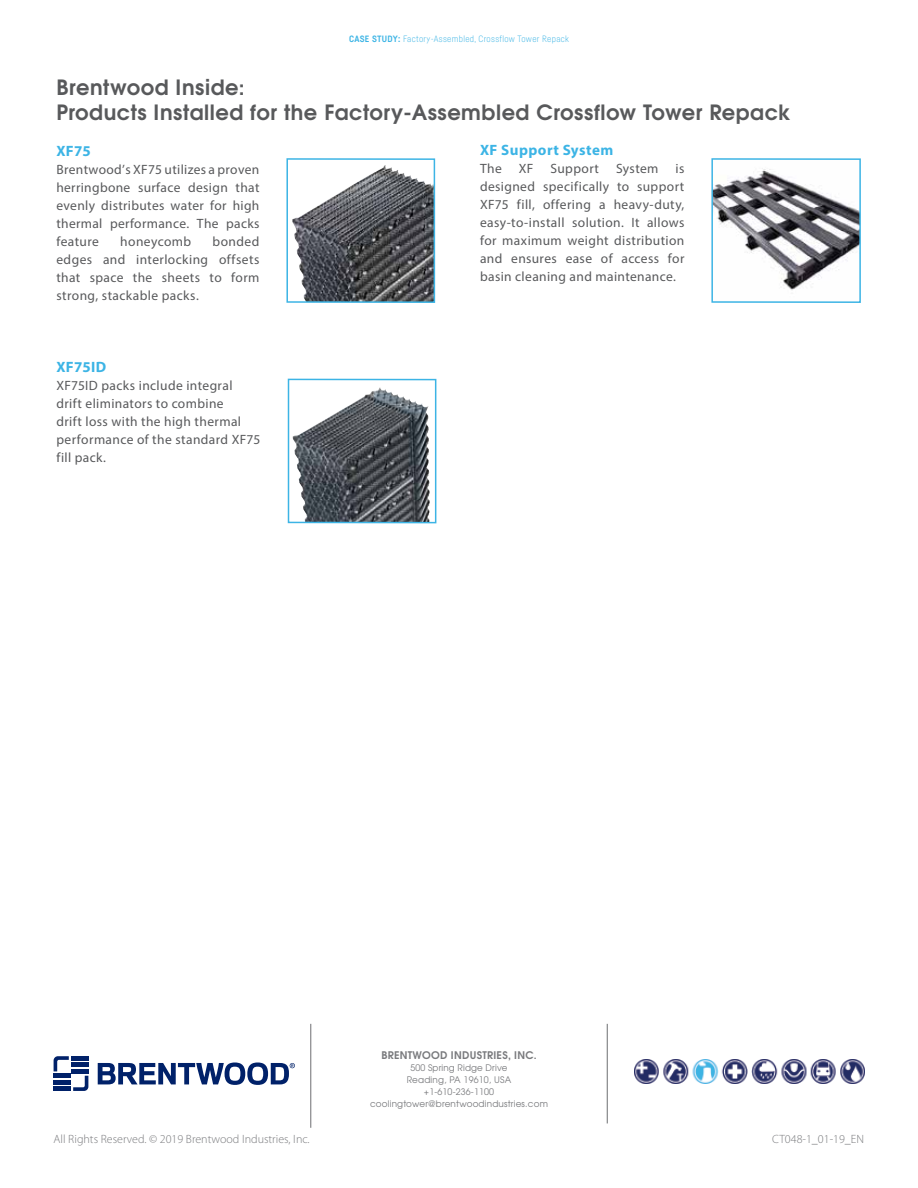
<style>
.page{position:relative;width:918px;height:1188px;background:#fff}
.page>*{position:absolute;margin:0;border:0;box-sizing:border-box;transform-origin:0 0}
.t1{font:700 21px/24.8px "Te X Gyre Adventor";letter-spacing:.025em;color:#58595b}
.t2{font:700 15px "Myriad Pro";letter-spacing:.025em;color:#3cb4e5}
.t3{font:13.5px/18px "Myriad Pro";letter-spacing:.025em;color:#58595b;text-align:justify}
.t4{font:300 12px "Myriad Pro";color:#797a7d}
.t5{font:700 10.5px "Te X Gyre Adventor";letter-spacing:.025em;color:#797a7d}
.t6{font:9px/12px "Te X Gyre Adventor";letter-spacing:.02em;color:#797a7d;text-align:center}
.t7{font:300 9px "Fabrikat";letter-spacing:.035em;color:#3cb4e5}
.s1{font-weight:700}
</style>
<div class="page">
<img style="left:292px;top:165px;width:140px;height:135px">
<div style="left:286px;top:158px;width:149px;height:145px;border:2px solid #3cb4e5"></div>
<img style="left:714px;top:168px;width:144px;height:122px">
<div style="left:711px;top:158px;width:150px;height:145px;border:2px solid #3cb4e5"></div>
<svg style="left:54px;top:1056px;width:34px;height:35px"></svg>
<svg style="left:98px;top:1063px;width:197px;height:22px"></svg>
<hr style="left:311px;top:1024px;width:1px;height:104px;background:#6d6e71">
<hr style="left:607px;top:1024px;width:1px;height:99px;background:#6d6e71">
<img style="left:635px;top:1060px;width:229px;height:24px">
<img style="left:293px;top:387px;width:137px;height:133px">
<div style="left:288px;top:379px;width:148px;height:144px;border:2px solid #3cb4e5"></div>
<p class="t7" style="left:349px;top:33px;width:222px"><span class="s1">CASE STUDY:</span> Factory-Assembled, Crossflow Tower Repack</p>
<h1 class="t1" style="left:56px;top:73px;width:736px">Brentwood Inside:<br>Products Installed for the Factory-Assembled Crossflow Tower Repack</h1>
<p class="t2" style="left:56px;top:141px;width:36px">XF75</p>
<p class="t3" style="left:56px;top:160px;width:205px">Brentwood’s XF75 utilizes a proven herringbone surface design that evenly distributes water for high thermal performance. The packs feature</p>
<p class="t2" style="left:480px;top:141px;width:135px">XF Support System</p>
<p class="t3" style="left:480px;top:160px;width:23px">The</p>
<p class="t3" style="left:519px;top:160px;width:16px">XF</p>
<p class="t3" style="left:551px;top:160px;width:50px">Support</p>
<p class="t3" style="left:616px;top:160px;width:44px">System</p>
<p class="t3" style="left:480px;top:160px;width:206px;text-indent:196px">is designed specifically to support XF75 fill, offering a heavy-duty, easy-to-install solution. It allows for maximum weight distribution and ensures ease of access for basin cleaning and maintenance.</p>
<p class="t3" style="left:56px;top:232px;width:205px;text-indent:156px">bonded edges and interlocking offsets that space the sheets to form strong, stackable packs.</p>
<p class="t3" style="left:120px;top:232px;width:72px">honeycomb</p>
<p class="t2" style="left:56px;top:357px;width:51px">XF75ID</p>
<p class="t3" style="left:56px;top:376px;width:206px;text-align:left">XF75ID packs include integral drift eliminators to combine<br>drift loss with the high thermal performance of the standard XF75 fill pack.</p>
<p class="t5" style="left:381px;top:1046px;width:157px">BRENTWOOD INDUSTRIES, INC.</p>
<p class="t6" style="left:370px;top:1062px;width:179px">500 Spring Ridge Drive<br>Reading, PA 19610, USA<br>+1-610-236-1100 coolingtower@brentwoodindustries.com</p>
<p class="t4" style="left:54px;top:1133px;width:258px">All Rights Reserved. © 2019 Brentwood Industries, Inc.</p>
<p class="t4" style="left:772px;top:1133px;width:94px">CT048-1_01-19_EN</p>
</div>
